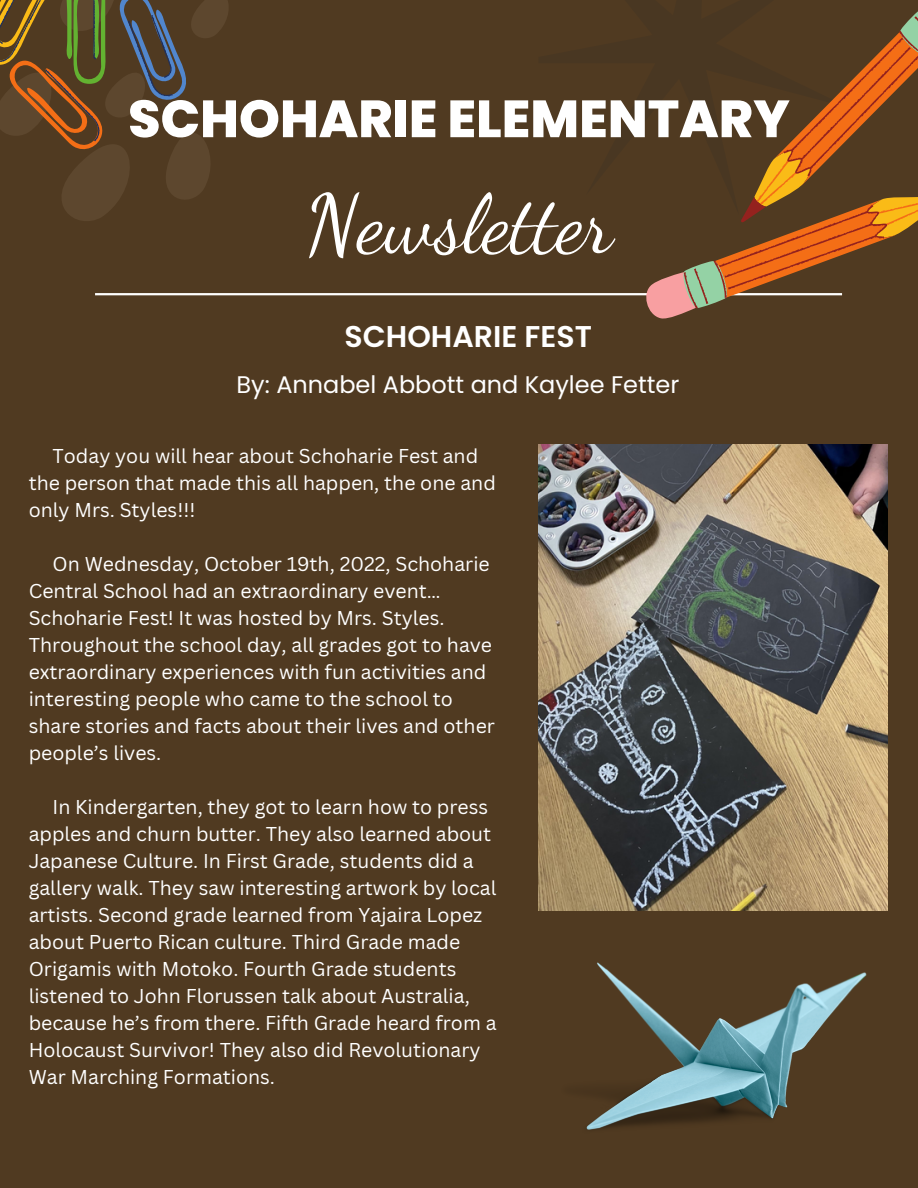
<style>
.page{position:relative;width:918px;height:1188px;background:#503a21}
.page>*{position:absolute;margin:0;border:0;box-sizing:border-box;transform-origin:0 0}
.t1{font:81.9px "Dancing Script";color:#fff}
.t2{font:800 52.2px "Poppins";color:#fff}
.t3{font:600 30px "Poppins";color:#fff}
.t4{font:24px "Poppins";color:#fff}
.t5{font:19.5px/27px "Canva Sans";color:#fff}
</style>
<div class="page">
<hr style="left:95px;top:293px;width:747px;height:2px;background:#fff">
<svg style="left:641px;top:273px;width:52px;height:46px;fill:#f89fa1"></svg>
<svg style="left:684px;top:11px;width:234px;height:298px"></svg>
<svg style="left:0;top:0;width:228px;height:221px"></svg>
<img style="left:538px;top:445px;width:349px;height:465px">
<img style="left:586px;top:962px;width:280px;height:168px">
<p class="t2" style="left:128px;top:82px;width:663px">SCHOHARIE ELEMENTARY</p>
<p class="t1" style="left:305px;top:176px;width:309px">Newsletter</p>
<p class="t3" style="left:345px;top:316px;width:249px">SCHOHARIE FEST</p>
<p class="t4" style="left:237px;top:368px;width:444px">By: Annabel Abbott and Kaylee Fetter</p>
<p class="t5" style="left:29px;top:442px;width:469px;text-indent:24px">Today you will hear about Schoharie Fest and the person that made this all happen, the one and only Mrs. Styles!!!</p>
<p class="t5" style="left:29px;top:550px;width:468px;text-indent:24px">On Wednesday, October 19th, 2022, Schoharie Central School had an extraordinary event… Schoharie Fest! It was hosted by Mrs. Styles.<br>Throughout the school day, all grades got to have extraordinary experiences with fun activities and interesting people who came to the school to share stories and facts about their lives and other people’s lives.</p>
<p class="t5" style="left:29px;top:793px;width:469px;text-indent:24px">In Kindergarten, they got to learn how to press apples and churn butter. They also learned about Japanese Culture. In First Grade, students did a gallery walk. They saw interesting artwork by local artists. Second grade learned from Yajaira Lopez about Puerto Rican culture. Third Grade made Origamis with Motoko. Fourth Grade students listened to John Florussen talk about Australia, because he’s from there. Fifth Grade heard from a Holocaust Survivor! They also did Revolutionary War Marching Formations.</p>
</div>
